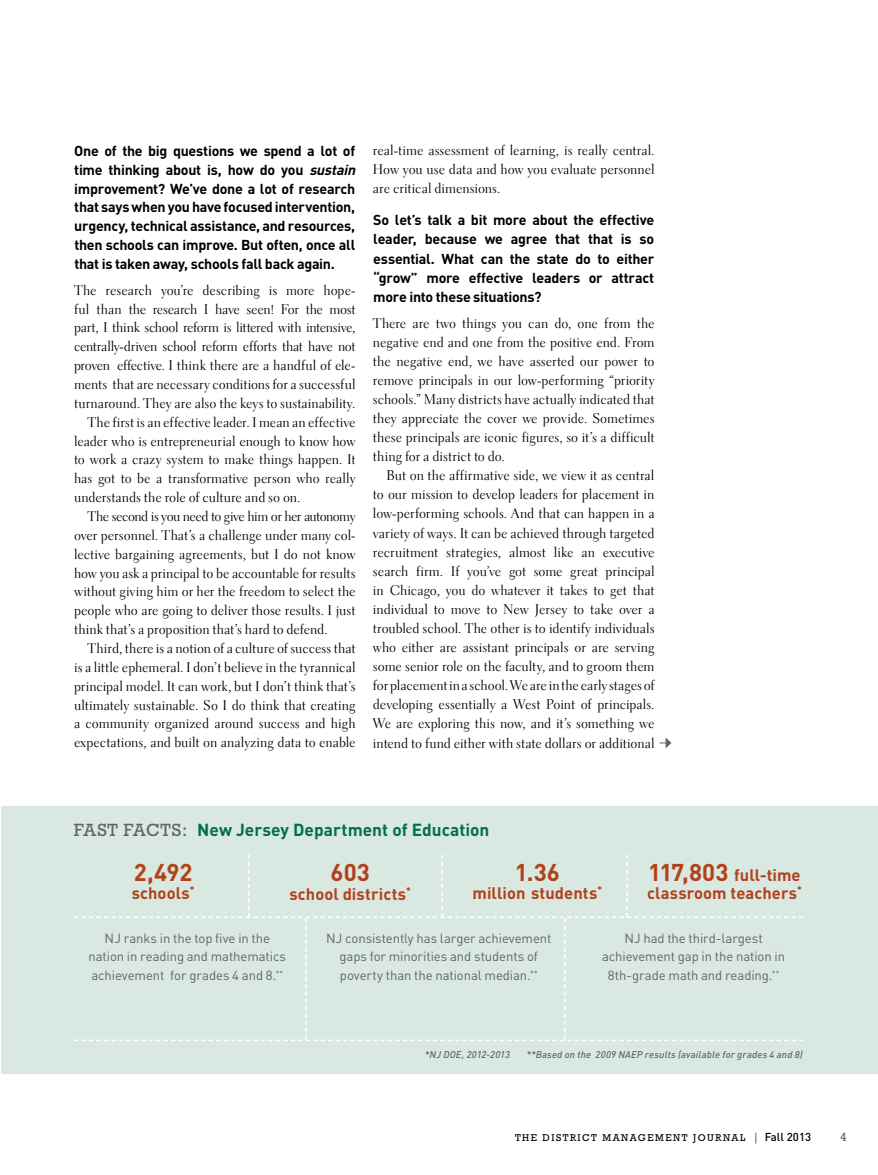
<style>
.page{position:relative;width:878px;height:1175px;background:#fff}
.page>*{position:absolute;margin:0;border:0;box-sizing:border-box;transform-origin:0 0}
.t1{font:700 24px "DIN";color:#b2411a}
.t2{font:700 17.25px "DIN";color:#00704a}
.t3{font:700 16.5px/18px "DIN";letter-spacing:.005em;color:#b2411a}
.t4{font:14.25px/19px "Electra LH Display";letter-spacing:.04em;color:#000;text-align:justify}
.t5{font:700 14.25px/18.9px "DIN";letter-spacing:-.02em;color:#000}
.t6{font:14.25px "Electra LH Display";letter-spacing:.02em;color:#000}
.t7{font:14.25px "Electra LH Display";letter-spacing:.005em;color:#000}
.t8{font:13.2px/18.8px "DIN";letter-spacing:-.01em;color:#626365;text-align:center}
.t9{font:12.45px "Rockwell";color:#636466}
.t10{font:10.05px "Rockwell";letter-spacing:.15em;color:#000}
.t11{font:italic 500 9.75px "DIN";letter-spacing:.025em;color:#626365}
.s1{font-style:italic}
.s2{font-family:"Rockwell";font-weight:400;font-size:18px;color:#626365}
.s3{font-size:24px}
.s4{font-size:12.15px;color:#636466}
.s5{font-family:"DIN";font-weight:500;font-size:11.4px}
</style>
<div class="page">
<div style="left:1px;top:805px;width:877px;height:268px;background:#d9e8e1"></div>
<svg style="left:74px;top:855px;width:729px;height:186px"></svg>
<svg style="left:659px;top:737px;width:12px;height:11px"></svg>
<p class="t5" style="left:74px;top:141px;width:286px">One of the big questions we spend a lot of time thinking about is, how do you <span class="s1">sustain </span>improvement? We’ve done a lot of research that says when you have focused intervention, urgency, technical assistance, and resources, then schools can improve. But often, once all that is taken away, schools fall back again.</p>
<p class="t4" style="left:74px;top:280px;width:282px">The research you’re describing is more hope-</p>
<p class="t4" style="left:74px;top:299px;width:282px">ful than the research I have seen! For the most</p>
<p class="t6" style="left:74px;top:319px;width:282px">part, I think school reform is littered with intensive,</p>
<p class="t6" style="left:74px;top:338px;width:282px">centrally-driven school reform efforts that have not</p>
<p class="t4" style="left:74px;top:356px;width:282px">proven effective. I think there are a handful of ele-</p>
<p class="t4" style="left:74px;top:374px;width:282px">ments that are necessary conditions for a successful</p>
<p class="t4" style="left:74px;top:393px;width:282px">turnaround. They are also the keys to sustainability.</p>
<p class="t4" style="left:88px;top:412px;width:269px">The first is an effective leader. I mean an effective</p>
<p class="t4" style="left:74px;top:431px;width:282px">leader who is entrepreneurial enough to know how</p>
<p class="t4" style="left:74px;top:450px;width:282px">to work a crazy system to make things happen. It</p>
<p class="t4" style="left:74px;top:469px;width:282px">has got to be a transformative person who really</p>
<p class="t4" style="left:74px;top:488px;width:227px">understands the role of culture and so on.</p>
<p class="t7" style="left:88px;top:508px;width:269px">The second is you need to give him or her autonomy</p>
<p class="t4" style="left:74px;top:525px;width:282px">over personnel. That’s a challenge under many col-</p>
<p class="t4" style="left:74px;top:544px;width:282px">lective bargaining agreements, but I do not know</p>
<p class="t4" style="left:74px;top:563px;width:282px">how you ask a principal to be accountable for results</p>
<p class="t4" style="left:74px;top:582px;width:282px">without giving him or her the freedom to select the</p>
<p class="t4" style="left:74px;top:601px;width:282px">people who are going to deliver those results. I just</p>
<p class="t4" style="left:74px;top:620px;width:254px">think that’s a proposition that’s hard to defend.</p>
<p class="t4" style="left:88px;top:638px;width:269px">Third, there is a notion of a culture of success that</p>
<p class="t4" style="left:74px;top:657px;width:282px">is a little ephemeral. I don’t believe in the tyrannical</p>
<p class="t4" style="left:74px;top:676px;width:282px">principal model. It can work, but I don’t think that’s</p>
<p class="t4" style="left:74px;top:695px;width:282px">ultimately sustainable. So I do think that creating</p>
<p class="t4" style="left:74px;top:714px;width:282px">a community organized around success and high</p>
<p class="t4" style="left:74px;top:733px;width:282px">expectations, and built on analyzing data to enable</p>
<p class="t4" style="left:373px;top:140px;width:282px">real-time assessment of learning, is really central.<br>How you use data and how you evaluate personnel are critical dimensions.</p>
<p class="t5" style="left:373px;top:210px;width:282px;text-align:justify">So let’s talk a bit more about the effective leader, because we agree that that is so essential. What can the state do to either “grow” more effective leaders or attract more into these situations?</p>
<p class="t4" style="left:373px;top:313px;width:282px">There are two things you can do, one from the negative end and one from the positive end. From the negative end, we have asserted our power to remove principals in our low-performing “priority schools.” Many districts have actually indicated that they appreciate the cover we provide. Sometimes these principals are iconic figures, so it’s a difficult thing for a district to do.</p>
<p class="t4" style="left:373px;top:466px;width:282px;text-indent:13px">But on the affirmative side, we view it as central to our mission to develop leaders for placement in low-performing schools. And that can happen in a variety of ways. It can be achieved through targeted recruitment strategies, almost like an executive search firm. If you’ve got some great principal in Chicago, you do whatever it takes to get that individual to move to New Jersey to take over a troubled school. The other is to identify individuals who either are assistant principals or are serving some senior role on the faculty, and to groom them for placement in a school. We are in the early stages of developing essentially a West Point of principals.<br>We are exploring this now, and it’s something we intend to fund either with state dollars or additional</p>
<p class="t2" style="left:74px;top:818px;width:417px"><span class="s2">FAST FACTS:</span> New Jersey Department of Education</p>
<h1 class="t1" style="left:134px;top:856px;width:60px">2,492</h1>
<p class="t3" style="left:132px;top:883px;width:64px">schools<sup>*</sup></p>
<p class="t8" style="left:89px;top:928px;width:199px">NJ ranks in the top five in the nation in reading and mathematics achievement for grades 4 and 8.<sup>**</sup></p>
<p class="t8" style="left:326px;top:928px;width:227px">NJ consistently has larger achievement gaps for minorities and students of poverty than the national median.<sup>**</sup></p>
<h1 class="t1" style="left:330px;top:856px;width:41px">603</h1>
<p class="t3" style="left:289px;top:884px;width:123px">school districts<sup>*</sup></p>
<h1 class="t1" style="left:514px;top:856px;width:47px">1.36</h1>
<p class="t3" style="left:472px;top:883px;width:131px">million students<sup>*</sup></p>
<p class="t3" style="left:647px;top:865px;width:156px"><span class="s3">117,803</span> full-time classroom teachers<sup>*</sup></p>
<p class="t8" style="left:602px;top:928px;width:184px">NJ had the third-largest achievement gap in the nation in<br>8th-grade math and reading.<sup>**</sup></p>
<p class="t11" style="left:425px;top:1048px;width:86px">*NJ DOE, 2012-2013</p>
<p class="t11" style="left:526px;top:1048px;width:278px">**Based on the 2009 NAEP results (available for grades 4 and 8)</p>
<p class="t10" style="left:515px;top:1132px;width:297px">THE DISTRICT MANAGEMENT JOURNAL <span class="s4">|</span> <span class="s5">Fall 2013</span></p>
<p class="t9" style="left:840px;top:1129px;width:8px">4</p>
</div>
